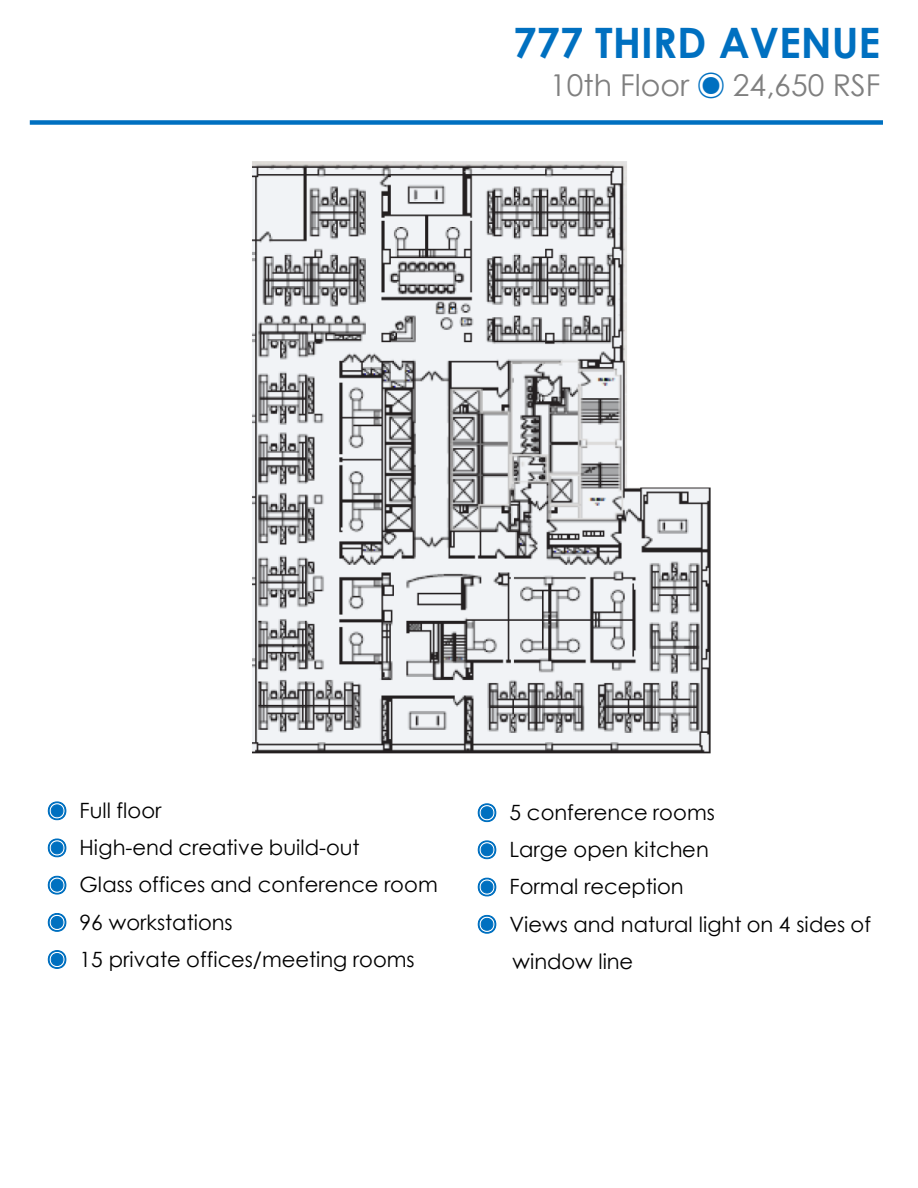
<style>
.page{position:relative;width:918px;height:1188px;background:#fff}
.page>*{position:absolute;margin:0;border:0;box-sizing:border-box;transform-origin:0 0}
.t1{font:700 42px "Century Gothic";color:#0070c0}
.t2{font:30px "Century Gothic";letter-spacing:.005em;color:#7f7f7f}
.t3{font:21px "Century Gothic";color:#000}
.s1{font-family:"Source Sans Pro";font-weight:300;color:#0070c0}
</style>
<div class="page">
<div style="left:30px;top:120px;width:853px;height:5px;background:#0070c0"></div>
<img style="left:252px;top:161px;width:459px;height:593px">
<p class="t1" style="left:513px;top:11px;width:369px">777 THIRD AVENUE</p>
<p class="t2" style="left:550px;top:64px;width:332px">10th Floor <span class="s1">◉</span> 24,650 RSF</p>
<p class="t3" style="left:48px;top:796px;width:115px"><span class="s1">◉</span> Full floor</p>
<p class="t3" style="left:48px;top:833px;width:314px"><span class="s1">◉</span> High-end creative build-out</p>
<p class="t3" style="left:48px;top:870px;width:392px"><span class="s1">◉</span> Glass offices and conference room</p>
<p class="t3" style="left:48px;top:907px;width:187px"><span class="s1">◉</span> 96 workstations</p>
<p class="t3" style="left:48px;top:945px;width:369px"><span class="s1">◉</span> 15 private offices/meeting rooms</p>
<p class="t3" style="left:477px;top:798px;width:239px"><span class="s1">◉</span> 5 conference rooms</p>
<p class="t3" style="left:477px;top:835px;width:233px"><span class="s1">◉</span> Large open kitchen</p>
<p class="t3" style="left:477px;top:872px;width:208px"><span class="s1">◉</span> Formal reception</p>
<p class="t3" style="left:477px;top:909px;width:395px"><span class="s1">◉</span> Views and natural light on 4 sides of</p>
<p class="t3" style="left:512px;top:947px;width:122px">window line</p>
</div>
